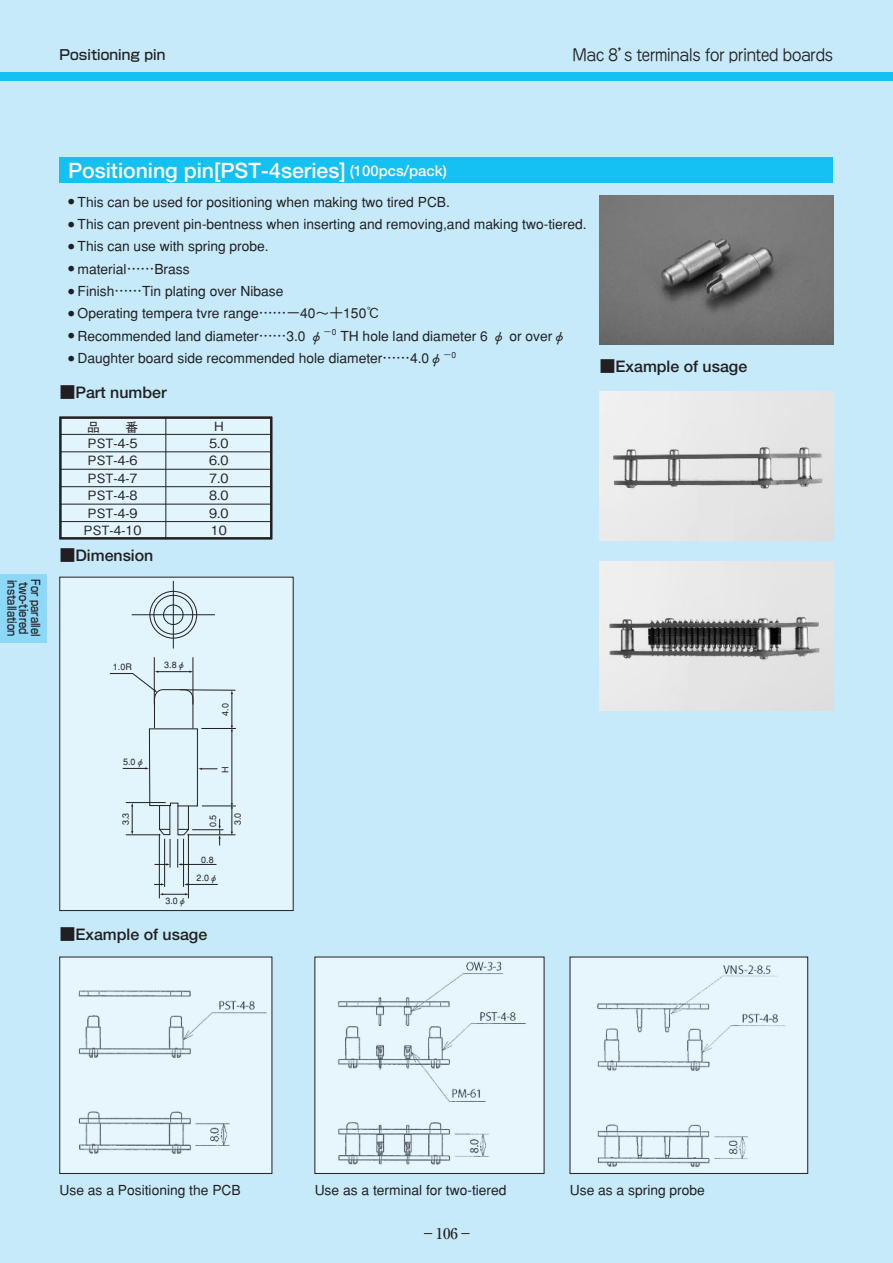
<style>
.page{position:relative;width:893px;height:1263px;background:#c6eafa}
.page>*{position:absolute;margin:0;border:0;box-sizing:border-box;transform-origin:0 0}
.t1{font:700 21.3px "Futo Go B101";color:#fff}
.t2{font:700 15.9px "Futo Go B101";color:#231f20}
.t3{font:15.9px "Jun 201 Pro";letter-spacing:-.05em;color:#231f20}
.t4{font:500 14.85px "Ryumin Pro";color:#231f20}
.t5{font:500 13.8px "Gothic BBB";color:#231f20}
.t6{font:500 13.8px "Shin Go";color:#231f20}
.t7{font:500 12.75px "Gothic BBB Pro";color:#231f20}
.t8{font:500 11.7px/11.7px "Shin Go";color:#231f20;scale:.85 1}
.t9{font:9px "Gothic BBB Medium 83 pv RKSJ H";color:#231f20}
.s1{font-size:14.85px}
</style>
<div class="page">
<div style="left:0;top:574px;width:47px;height:68px;background:#8dd7f7"></div>
<div style="left:0;top:72px;width:893px;height:9px;background:#15c0f2"></div>
<div style="left:60px;top:157px;width:773px;height:26px;background:#15c0f2"></div>
<img style="left:600px;top:196px;width:233px;height:148px">
<img style="left:600px;top:391px;width:233px;height:149px">
<img style="left:600px;top:561px;width:233px;height:149px">
<div style="left:60px;top:577px;width:233px;height:333px;background:#e2f4fc"></div>
<hr style="left:159px;top:834px;width:1px;height:64px;background:#231f20">
<hr style="left:188px;top:834px;width:1px;height:64px;background:#231f20">
<hr style="left:164px;top:839px;width:1px;height:48px;background:#231f20">
<hr style="left:183px;top:839px;width:1px;height:48px;background:#231f20">
<hr style="left:187px;top:834px;width:48px;height:1px;background:#231f20">
<hr style="left:192px;top:829px;width:31px;height:1px;background:#231f20">
<hr style="left:202px;top:806px;width:34px;height:1px;background:#231f20">
<hr style="left:154px;top:657px;width:1px;height:47px;background:#231f20">
<hr style="left:193px;top:657px;width:1px;height:47px;background:#231f20">
<hr style="left:180px;top:689px;width:55px;height:1px;background:#231f20">
<hr style="left:201px;top:728px;width:35px;height:1px;background:#231f20">
<div style="left:149px;top:591px;width:48px;height:48px;border:1px solid #231f20;border-radius:50%"></div>
<div style="left:153px;top:595px;width:40px;height:40px;border:1px solid #231f20;border-radius:50%"></div>
<div style="left:163px;top:604px;width:21px;height:21px;border:1px solid #231f20;border-radius:50%"></div>
<hr style="left:132px;top:614px;width:83px;height:1px;background:#231f20">
<hr style="left:173px;top:581px;width:1px;height:67px;background:#231f20">
<svg style="left:159px;top:893px;width:30px;height:2px"></svg>
<hr style="left:232px;top:731px;width:1px;height:73px;background:#231f20">
<svg style="left:231px;top:803px;width:2px;height:32px"></svg>
<hr style="left:232px;top:693px;width:1px;height:33px;background:#231f20">
<hr style="left:187px;top:884px;width:31px;height:1px;background:#231f20">
<svg style="left:154px;top:883px;width:11px;height:2px"></svg>
<svg style="left:110px;top:670px;width:111px;height:198px"></svg>
<img style="left:62px;top:959px;width:208px;height:213px">
<div style="left:60px;top:417px;width:212px;height:122px;background:#e2f4fc"></div>
<hr style="left:59px;top:417px;width:1px;height:122px;background:#231f20">
<hr style="left:166px;top:417px;width:1px;height:122px;background:#231f20">
<hr style="left:272px;top:417px;width:1px;height:122px;background:#231f20">
<hr style="left:60px;top:434px;width:212px;height:1px;background:#231f20">
<hr style="left:60px;top:452px;width:212px;height:1px;background:#231f20">
<hr style="left:60px;top:469px;width:212px;height:1px;background:#231f20">
<hr style="left:60px;top:486px;width:212px;height:1px;background:#231f20">
<hr style="left:60px;top:504px;width:212px;height:1px;background:#231f20">
<hr style="left:60px;top:521px;width:212px;height:1px;background:#231f20">
<hr style="left:60px;top:539px;width:212px;height:1px;background:#231f20">
<div style="left:60px;top:417px;width:212px;height:122px;border:2px solid #231f20"></div>
<img style="left:317px;top:959px;width:225px;height:213px">
<img style="left:572px;top:959px;width:234px;height:213px">
<div style="left:570px;top:957px;width:238px;height:217px;border:1px solid #231f20"></div>
<p class="t6" style="left:60px;top:46px;width:107px">Positioning pin</p>
<p class="t3" style="left:572px;top:43px;width:263px">Mac 8’s terminals for printed boards</p>
<p class="t8" style="left:42px;top:579px;width:69px;rotate:90deg">For parallel two-tiered installation</p>
<h1 class="t1" style="left:68px;top:158px;width:380px">Positioning pin[PST-4series] <span class="s1">(100pcs/pack)</span></h1>
<p class="t5" style="left:68px;top:194px;width:383px"><sup>●</sup> This can be used for positioning when making two tired PCB.</p>
<p class="t5" style="left:68px;top:216px;width:520px"><sup>●</sup> This can prevent pin-bentness when inserting and removing,and making two-tiered.</p>
<p class="t5" style="left:68px;top:238px;width:202px"><sup>●</sup> This can use with spring probe.</p>
<p class="t5" style="left:68px;top:261px;width:123px"><sup>●</sup> material……Brass</p>
<p class="t5" style="left:68px;top:283px;width:217px"><sup>●</sup> Finish……Tin plating over Nibase</p>
<p class="t5" style="left:68px;top:305px;width:314px"><sup>●</sup> Operating tempera tvre range……−40〜＋150℃</p>
<p class="t5" style="left:68px;top:327px;width:500px"><sup>●</sup> Recommended land diameter……3.0 φ<sup>ー0</sup> TH hole land diameter 6 φ or overφ</p>
<p class="t5" style="left:68px;top:350px;width:390px"><sup>●</sup> Daughter board side recommended hole diameter……4.0φ<sup>ー0</sup></p>
<p class="t2" style="left:60px;top:382px;width:109px">■Part number</p>
<p class="t7" style="left:87px;top:417px;width:14px">品</p>
<p class="t7" style="left:126px;top:417px;width:14px">番</p>
<p class="t7" style="left:214px;top:415px;width:11px">H</p>
<p class="t7" style="left:88px;top:433px;width:51px">PST-4-5</p>
<p class="t7" style="left:209px;top:433px;width:21px">5.0</p>
<p class="t7" style="left:88px;top:450px;width:51px">PST-4-6</p>
<p class="t7" style="left:209px;top:450px;width:21px">6.0</p>
<p class="t7" style="left:88px;top:468px;width:51px">PST-4-7</p>
<p class="t7" style="left:209px;top:468px;width:21px">7.0</p>
<p class="t7" style="left:88px;top:485px;width:51px">PST-4-8</p>
<p class="t7" style="left:209px;top:485px;width:21px">8.0</p>
<p class="t7" style="left:88px;top:503px;width:51px">PST-4-9</p>
<p class="t7" style="left:209px;top:503px;width:21px">9.0</p>
<p class="t7" style="left:84px;top:520px;width:59px">PST-4-10</p>
<p class="t7" style="left:211px;top:520px;width:18px">10</p>
<p class="t2" style="left:60px;top:546px;width:95px">■Dimension</p>
<p class="t2" style="left:600px;top:357px;width:149px">■Example of usage</p>
<p class="t9" style="left:113px;top:662px;width:21px">1.0R</p>
<p class="t9" style="left:164px;top:659px;width:23px">3.8φ</p>
<p class="t9" style="left:123px;top:756px;width:23px">5.0φ</p>
<p class="t9" style="left:220px;top:715px;width:14px;rotate:-90deg">4.0</p>
<p class="t9" style="left:220px;top:773px;width:8px;rotate:-90deg">H</p>
<p class="t9" style="left:120px;top:825px;width:14px;rotate:-90deg">3.3</p>
<p class="t9" style="left:232px;top:825px;width:14px;rotate:-90deg">3.0</p>
<p class="t9" style="left:208px;top:827px;width:14px;rotate:-90deg">0.5</p>
<p class="t9" style="left:201px;top:854px;width:14px">0.8</p>
<p class="t9" style="left:165px;top:896px;width:23px">3.0φ</p>
<p class="t9" style="left:197px;top:873px;width:23px">2.0φ</p>
<p class="t2" style="left:60px;top:925px;width:149px">■Example of usage</p>
<p class="t5" style="left:60px;top:1182px;width:183px">Use as a Positioning the PCB</p>
<p class="t5" style="left:315px;top:1182px;width:193px">Use as a terminal for two-tiered</p>
<p class="t5" style="left:570px;top:1182px;width:137px">Use as a spring probe</p>
<p class="t4" style="left:421px;top:1222px;width:54px">−106−</p>
</div>
